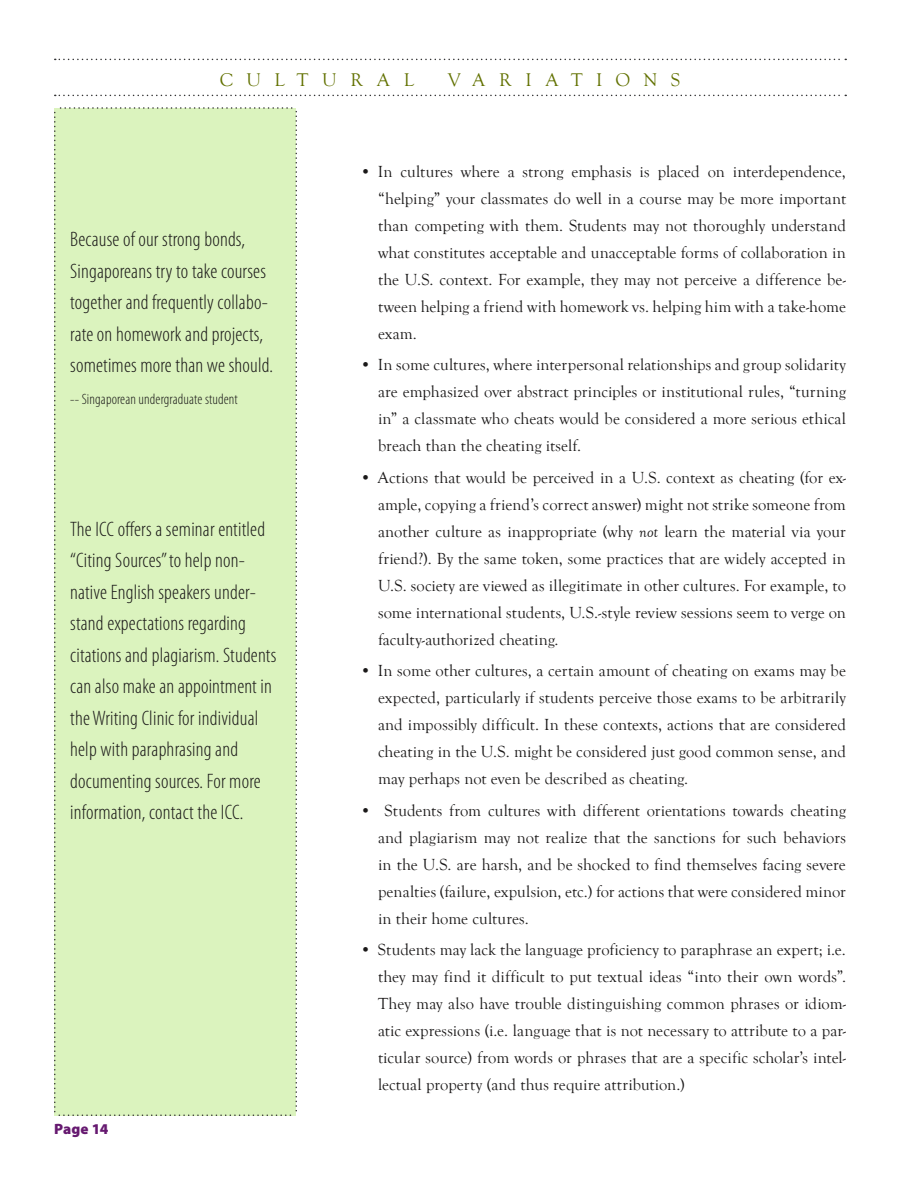
<style>
.page{position:relative;width:918px;height:1188px;background:#fff}
.page>*{position:absolute;margin:0;border:0;box-sizing:border-box;transform-origin:0 0}
.t1{font:300 condensed 21px/31.5px "Myriad Pro";letter-spacing:.01em;color:#1a1818}
.t2{font:18.9px "Goudy Old Style T";letter-spacing:.71em;color:#627100}
.t3{font:16.5px/27px "Goudy Old Style T";letter-spacing:.005em;color:#1a1818;text-align:justify}
.t4{font:300 condensed 15px "Myriad Pro";letter-spacing:.01em;color:#1a1818}
.t5{font:900 15px "Myriad Pro";letter-spacing:.005em;color:#661970}
.s1{font-style:italic}
</style>
<div class="page">
<div style="left:54px;top:107px;width:243px;height:1009px;background:#dbf3be"></div>
<svg style="left:55px;top:59px;width:791px;height:1px"></svg>
<svg style="left:55px;top:95px;width:791px;height:1px"></svg>
<p class="t2" style="left:220px;top:69px;width:196px">CULTURAL</p>
<p class="t2" style="left:448px;top:69px;width:234px">VARIATIONS</p>
<p class="t1" style="left:70px;top:224px;width:204px">Because of our strong bonds,<br>Singaporeans try to take courses together and frequently collabo&shy;rate on homework and projects, sometimes more than we should.</p>
<p class="t4" style="left:70px;top:391px;width:169px">-- Singaporean undergraduate student</p>
<p class="t1" style="left:70px;top:514px;width:208px">The ICC offers a seminar entitled “Citing Sources” to help non&shy;native English speakers under&shy;stand expectations regarding citations and plagiarism. Students can also make an appointment in the Writing Clinic for individual help with paraphrasing and documenting sources. For more information, contact the ICC.</p>
<p class="t5" style="left:54px;top:1121px;width:56px">Page 14</p>
<p class="t3" style="left:378px;top:158px;width:470px;text-indent:-18px">• In cultures where a strong emphasis is placed on interdependence, “helping” your classmates do well in a course may be more important than competing with them. Students may not thoroughly understand what constitutes acceptable and unacceptable forms of collaboration in the U.S. context. For example, they may not perceive a difference be&shy;tween helping a friend with homework vs. helping him with a take-home exam.</p>
<p class="t3" style="left:378px;top:352px;width:470px;text-indent:-18px">• In some cultures, where interpersonal relationships and group solidarity are emphasized over abstract principles or institutional rules, “turning in” a classmate who cheats would be considered a more serious ethical breach than the cheating itself.</p>
<p class="t3" style="left:378px;top:464px;width:470px;text-indent:-18px">• Actions that would be perceived in a U.S. context as cheating (for ex&shy;ample, copying a friend’s correct answer) might not strike someone from another culture as inappropriate (why <span class="s1">not</span> learn the material via your friend?). By the same token, some practices that are widely accepted in U.S. society are viewed as illegitimate in other cultures. For example, to some international students, U.S.-style review sessions seem to verge on faculty-authorized cheating.</p>
<p class="t3" style="left:378px;top:658px;width:470px;text-indent:-18px">• In some other cultures, a certain amount of cheating on exams may be expected, particularly if students perceive those exams to be arbitrarily and impossibly difficult. In these contexts, actions that are considered cheating in the U.S. might be considered just good common sense, and may perhaps not even be described as cheating.</p>
<p class="t3" style="left:378px;top:797px;width:470px;text-indent:-18px">• Students from cultures with different orientations towards cheating and plagiarism may not realize that the sanctions for such behaviors in the U.S. are harsh, and be shocked to find themselves facing severe penalties (failure, expulsion, etc.) for actions that were considered minor in their home cultures.</p>
<p class="t3" style="left:378px;top:937px;width:470px;text-indent:-18px">• Students may lack the language proficiency to paraphrase an expert; i.e. they may find it difficult to put textual ideas “into their own words”.<br>They may also have trouble distinguishing common phrases or idiom&shy;atic expressions (i.e. language that is not necessary to attribute to a par&shy;ticular source) from words or phrases that are a specific scholar’s intel&shy;lectual property (and thus require attribution.)</p>
</div>
